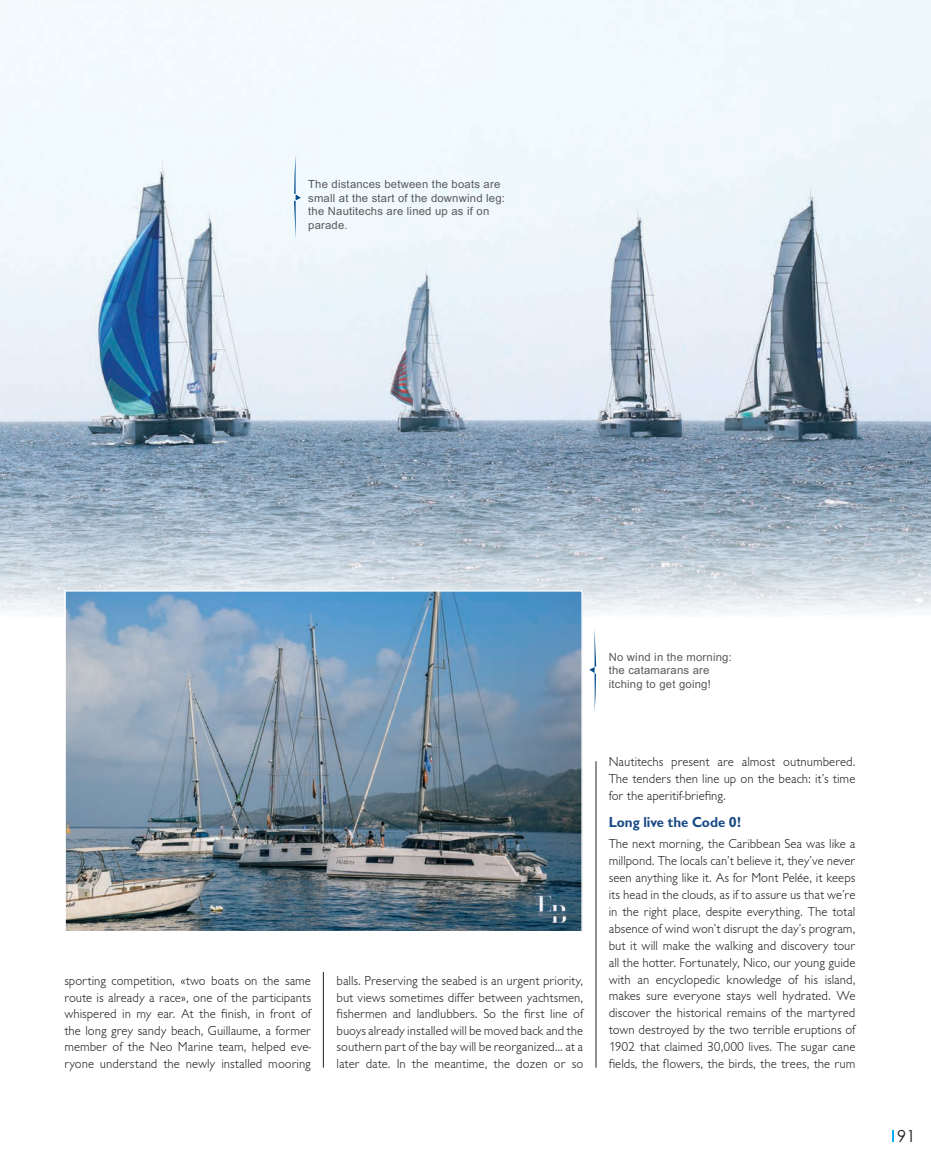
<style>
.page{position:relative;width:931px;height:1169px;background:#fff}
.page>*{position:absolute;margin:0;border:0;box-sizing:border-box;transform-origin:0 0}
.t1{font:16.5px "Century Gothic";color:#231f20}
.t2{font:700 15px "Chantilly";color:#194985}
.t3{font:300 13.5px/16.8px "Chantilly LH";color:#231f20;text-align:justify}
.t4{font:11.25px/13.5px "M Arial";letter-spacing:.02em;color:#57585a}
</style>
<div class="page">
<img style="left:1px;top:0;width:930px;height:615px">
<hr style="left:323px;top:972px;width:1px;height:95px;background:#231f20">
<hr style="left:596px;top:761px;width:1px;height:306px;background:#231f20">
<img style="left:67px;top:593px;width:513px;height:336px">
<div style="left:64px;top:590px;width:519px;height:342px;border:2px solid #fff"></div>
<svg style="left:589px;top:629px;width:7px;height:83px"></svg>
<svg style="left:294px;top:155px;width:7px;height:84px"></svg>
<p class="t4" style="left:308px;top:177px;width:198px">The distances between the boats are small at the start of the downwind leg: the Nautitechs are lined up as if on parade.</p>
<p class="t4" style="left:609px;top:650px;width:125px">No wind in the morning: the catamarans are itching to get going!</p>
<p class="t3" style="left:64px;top:973px;width:248px">sporting competition, «two boats on the same route is already a race», one of the participants whispered in my ear. At the finish, in front of the long grey sandy beach, Guillaume, a former member of the Neo Marine team, helped eve&shy;ryone understand the newly installed mooring</p>
<p class="t3" style="left:336px;top:973px;width:248px">balls. Preserving the seabed is an urgent priority, but views sometimes differ between yachtsmen, fishermen and landlubbers. So the first line of buoys already installed will be moved back and the southern part of the bay will be reorganized... at a later date. In the meantime, the dozen or so</p>
<p class="t3" style="left:609px;top:754px;width:248px">Nautitechs present are almost outnumbered.<br>The tenders then line up on the beach: it’s time for the aperitif-briefing.</p>
<p class="t2" style="left:609px;top:814px;width:134px">Long live the Code 0!</p>
<p class="t3" style="left:609px;top:836px;width:248px">The next morning, the Caribbean Sea was like a millpond. The locals can’t believe it, they’ve never seen anything like it. As for Mont Pelée, it keeps its head in the clouds, as if to assure us that we’re in the right place, despite everything. The total absence of wind won’t disrupt the day’s program, but it will make the walking and discovery tour all the hotter. Fortunately, Nico, our young guide with an encyclopedic knowledge of his island, makes sure everyone stays well hydrated. We discover the historical remains of the martyred town destroyed by the two terrible eruptions of 1902 that claimed 30,000 lives. The sugar cane fields, the flowers, the birds, the trees, the rum</p>
<p class="t1" style="left:897px;top:1125px;width:20px">91</p>
</div>
